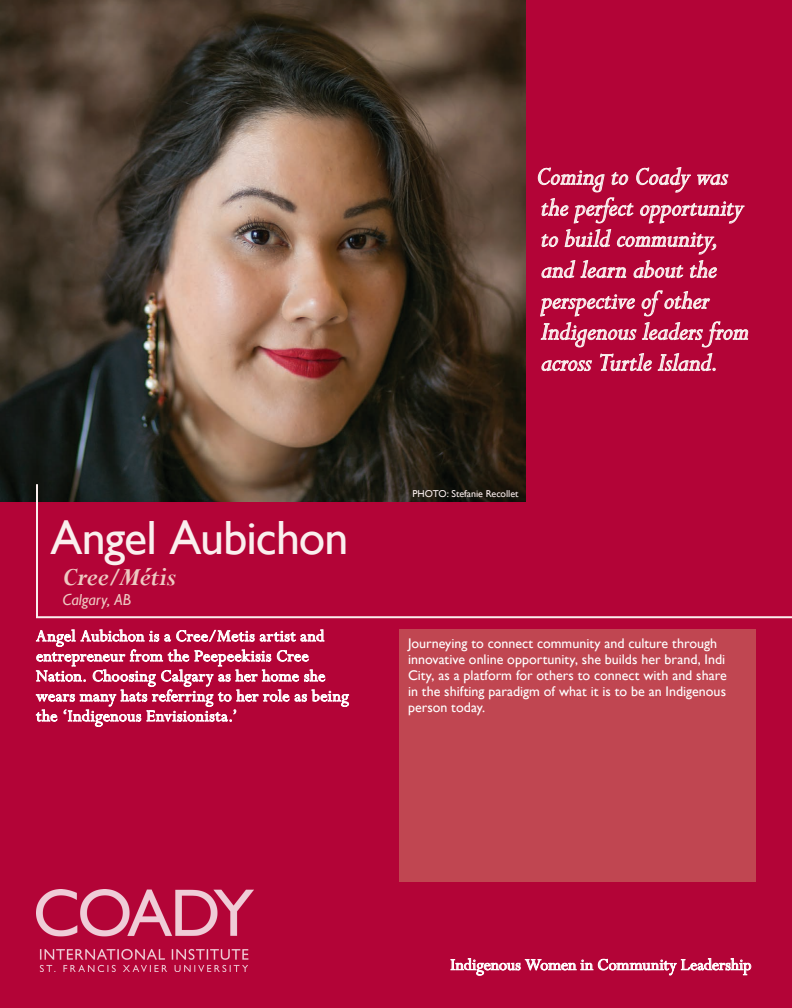
<style>
.page{position:relative;width:792px;height:1008px;background:#b30437}
.page>*{position:absolute;margin:0;border:0;box-sizing:border-box;transform-origin:0 0}
.t1{font:48px "Gill Sans";letter-spacing:-.02em;color:#faefee}
.t2{font:italic 28px/31px "Perpetua";letter-spacing:-.005em;color:#faefee}
.t3{font:italic 700 28px "Perpetua";letter-spacing:-.02em;color:#eec9c2}
.t4{font:18px/20px "Perpetua";letter-spacing:.015em;color:#fff}
.t5{font:18px "Perpetua";letter-spacing:-.005em;color:#fff}
.t6{font:italic 16px "Gill Sans";color:#eec9c2}
.t7{font:14px/16px "Gill Sans";color:#fff}
.t8{font:10px "Gill Sans";color:#faefee}
</style>
<div class="page">
<svg style="left:538px;top:168px;width:66px;height:24px"></svg>
<svg style="left:612px;top:172px;width:16px;height:13px"></svg>
<svg style="left:636px;top:167px;width:55px;height:25px"></svg>
<svg style="left:697px;top:174px;width:31px;height:12px"></svg>
<svg style="left:542px;top:198px;width:26px;height:18px"></svg>
<svg style="left:574px;top:198px;width:59px;height:25px"></svg>
<svg style="left:640px;top:202px;width:104px;height:21px"></svg>
<svg style="left:542px;top:234px;width:16px;height:13px"></svg>
<svg style="left:565px;top:229px;width:46px;height:18px"></svg>
<svg style="left:617px;top:233px;width:99px;height:21px"></svg>
<svg style="left:542px;top:260px;width:33px;height:18px"></svg>
<svg style="left:581px;top:260px;width:45px;height:18px"></svg>
<svg style="left:634px;top:260px;width:49px;height:18px"></svg>
<svg style="left:690px;top:260px;width:27px;height:18px"></svg>
<svg style="left:540px;top:295px;width:95px;height:21px"></svg>
<svg style="left:642px;top:291px;width:68px;height:25px"></svg>
<svg style="left:541px;top:322px;width:95px;height:25px"></svg>
<svg style="left:642px;top:322px;width:106px;height:25px"></svg>
<svg style="left:542px;top:360px;width:50px;height:11px"></svg>
<svg style="left:600px;top:353px;width:52px;height:18px"></svg>
<svg style="left:658px;top:353px;width:57px;height:18px"></svg>
<img style="left:0;top:0;width:526px;height:501px">
<svg style="left:35px;top:482px;width:757px;height:137px"></svg>
<div style="left:399px;top:630px;width:357px;height:252px;background:#c04651"></div>
<img style="left:36px;top:890px;width:218px;height:82px">
<svg style="left:36px;top:630px;width:313px;height:97px"></svg>
<svg style="left:451px;top:958px;width:300px;height:17px"></svg>
<h1 class="t1" style="left:50px;top:510px;width:300px">Angel Aubichon</h1>
<h2 class="t3" style="left:62px;top:559px;width:115px">Cree/Métis</h2>
<p class="t6" style="left:62px;top:591px;width:70px">Calgary, AB</p>
<p class="t4" style="left:36px;top:626px;width:314px">Angel Aubichon is a Cree/Metis artist and entrepreneur from the Peepeekisis Cree Nation. Choosing Calgary as her home she wears many hats referring to her role as being the ‘Indigenous Envisionista.’</p>
<h2 class="t2" style="left:536px;top:160px;width:214px">Coming to Coady was the perfect opportunity to build community, and learn about the perspective of other<br>Indigenous leaders from across Turtle Island.</h2>
<p class="t8" style="left:413px;top:487px;width:108px">PHOTO: Stefanie Recollet</p>
<p class="t7" style="left:408px;top:636px;width:320px">Journeying to connect community and culture through innovative online opportunity, she builds her brand, Indi City, as a platform for others to connect with and share in the shifting paradigm of what it is to be an Indigenous person today.</p>
<p class="t5" style="left:450px;top:953px;width:303px">Indigenous Women in Community Leadership</p>
</div>
